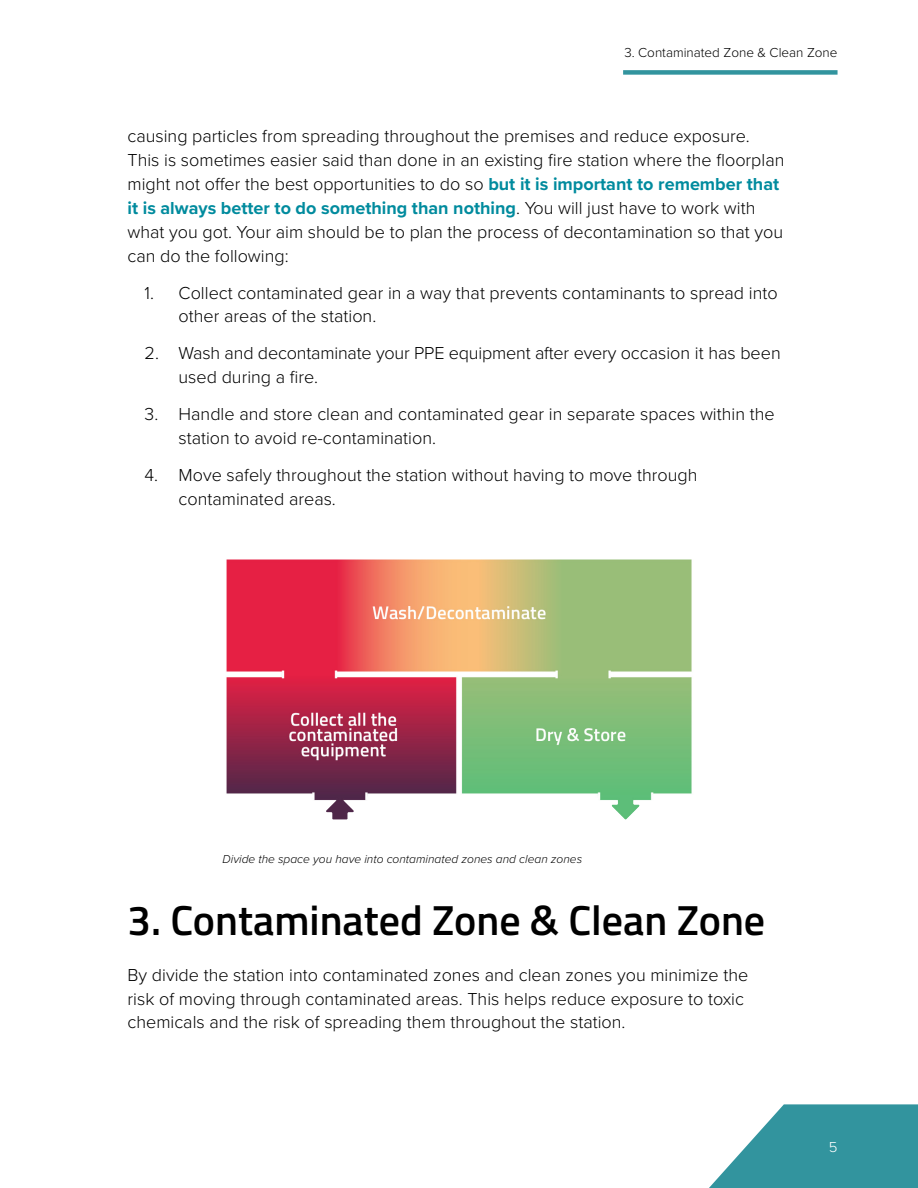
<style>
.page{position:relative;width:918px;height:1188px;background:#fff}
.page>*{position:absolute;margin:0;border:0;box-sizing:border-box;transform-origin:0 0}
.t1{font:600 42px "Titillium Web";color:#000}
.t2{font:300 18px/24px "Proxima Nova";color:#000}
.t3{font:300 15px "Proxima Nova";color:#fff}
.t4{font:300 13.5px "Proxima Nova";color:#000}
.t5{font:italic 300 12px "Proxima Nova";color:#000}
.s1{font-weight:700;color:#008b9e}
</style>
<div class="page">
<svg style="left:709px;top:1104px;width:209px;height:84px"></svg>
<img style="left:226px;top:559px;width:466px;height:261px">
<div style="left:623px;top:70px;width:215px;height:5px;background:#32949e"></div>
<p class="t4" style="left:624px;top:42px;width:215px">3. Contaminated Zone &amp; Clean Zone</p>
<p class="t2" style="left:128px;top:123px;width:658px">causing particles from spreading throughout the premises and reduce exposure.<br>This is sometimes easier said than done in an existing fire station where the floorplan might not offer the best opportunities to do so <span class="s1">but it is important to remember that it is always better to do something than nothing</span>. You will just have to work with what you got. Your aim should be to plan the process of decontamination so that you can do the following:</p>
<p class="t2" style="left:179px;top:280px;width:601px;text-indent:-34px">1. Collect contaminated gear in a way that prevents contaminants to spread into other areas of the station.</p>
<p class="t2" style="left:179px;top:340px;width:604px;text-indent:-34px">2. Wash and decontaminate your PPE equipment after every occasion it has been used during a fire.</p>
<p class="t2" style="left:179px;top:401px;width:598px;text-indent:-34px">3. Handle and store clean and contaminated gear in separate spaces within the station to avoid re-contamination.</p>
<p class="t2" style="left:179px;top:462px;width:520px;text-indent:-34px">4. Move safely throughout the station without having to move through contaminated areas.</p>
<p class="t5" style="left:222px;top:850px;width:361px">Divide the space you have into contaminated zones and clean zones</p>
<h1 class="t1" style="left:128px;top:889px;width:639px">3. Contaminated Zone &amp; Clean Zone</h1>
<p class="t2" style="left:128px;top:962px;width:622px">By divide the station into contaminated zones and clean zones you minimize the risk of moving through contaminated areas. This helps reduce exposure to toxic chemicals and the risk of spreading them throughout the station.</p>
<p class="t3" style="left:829px;top:1136px;width:10px">5</p>
</div>
